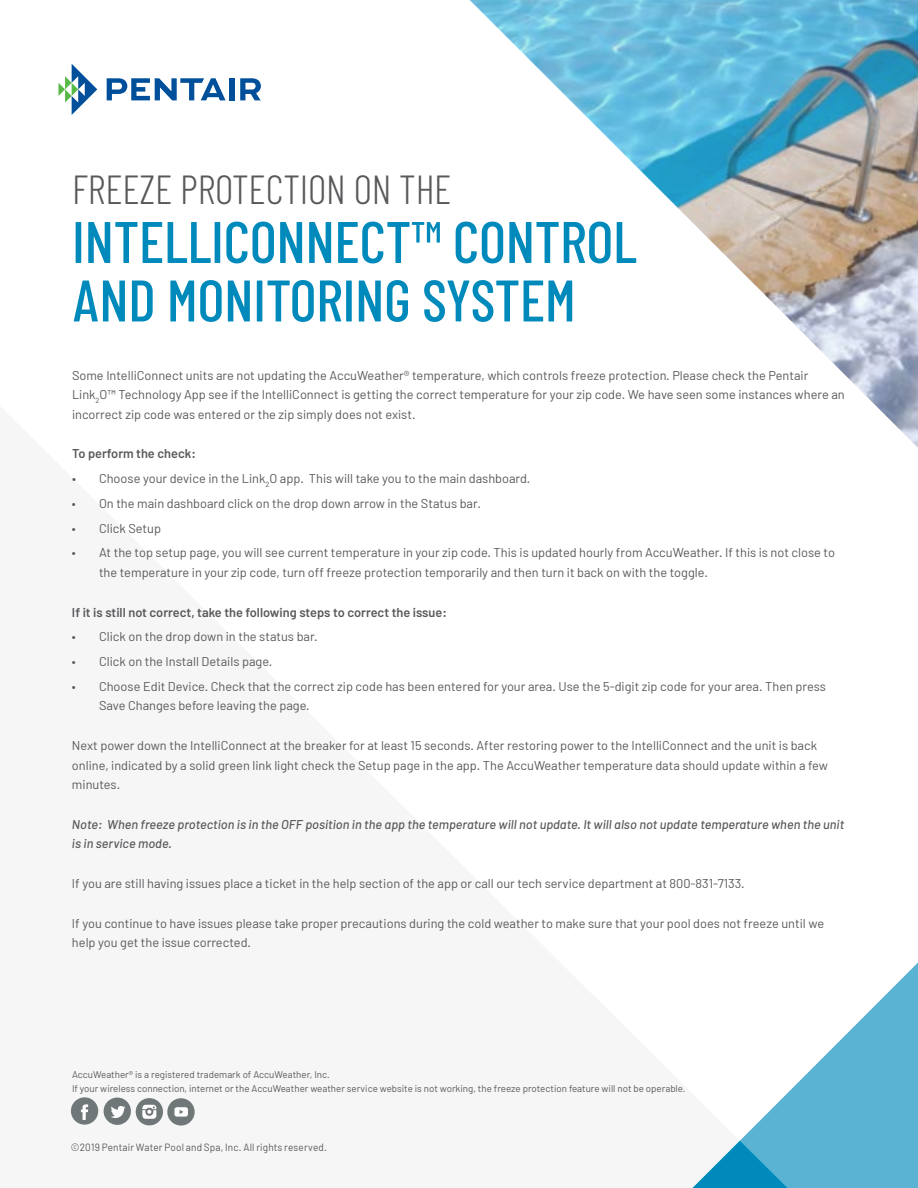
<style>
.page{position:relative;width:918px;height:1188px;background:#fff}
.page>*{position:absolute;margin:0;border:0;box-sizing:border-box;transform-origin:0 0}
.t1{font:500 58.5px/58.5px "Barlow Condensed";letter-spacing:-.005em;color:#008abc}
.t2{font:300 40.5px "Barlow Condensed";letter-spacing:-.005em;color:#58595b}
.t3{font:12.75px/19.5px "Barlow";color:#58595b}
.t4{font:italic 500 12.75px/19.5px "Barlow";color:#58595b}
.t5{font:600 12.75px "Barlow";color:#58595b}
.t6{font:10.5px "Barlow";letter-spacing:.015em;color:#58595b;scale:.95 1}
.t7{font:9.75px/13.5px "Barlow";color:#58595b}
</style>
<div class="page">
<svg style="left:470px;top:0;width:448px;height:448px"></svg>
<svg style="left:739px;top:962px;width:179px;height:226px;fill:#5ab3d3"></svg>
<svg style="left:692px;top:1141px;width:108px;height:47px"></svg>
<svg style="left:58px;top:64px;width:39px;height:51px"></svg>
<svg style="left:107px;top:78px;width:119px;height:22px"></svg>
<div style="left:229px;top:78px;width:5px;height:22px;background:#004f9a"></div>
<svg style="left:240px;top:78px;width:21px;height:22px"></svg>
<div style="left:71px;top:1097px;width:27px;height:28px;background:#6f7778;border-radius:50%"></div>
<svg style="left:81px;top:1104px;width:7px;height:16px"></svg>
<svg style="left:104px;top:1098px;width:27px;height:27px"></svg>
<div style="left:136px;top:1098px;width:27px;height:27px;background:#6f7778;border-radius:50%"></div>
<svg style="left:142px;top:1105px;width:14px;height:14px"></svg>
<div style="left:167px;top:1098px;width:28px;height:28px;background:#6f7778;border-radius:50%"></div>
<svg style="left:174px;top:1107px;width:14px;height:10px"></svg>
<h2 class="t2" style="left:72px;top:165px;width:381px">FREEZE PROTECTION ON THE</h2>
<h1 class="t1" style="left:72px;top:211px;width:566px">INTELLICONNECT™ CONTROL<br>AND MONITORING SYSTEM</h1>
<p class="t3" style="left:72px;top:365px;width:774px">Some IntelliConnect units are not updating the AccuWeather® temperature, which controls freeze protection. Please check the Pentair<br>Link<sub>2</sub>O™ Technology App see if the IntelliConnect is getting the correct temperature for your zip code. We have seen some instances where an incorrect zip code was entered or the zip simply does not exist.</p>
<p class="t5" style="left:72px;top:446px;width:126px">To perform the check:</p>
<p class="t3" style="left:72px;top:469px;width:460px">• Choose your device in the Link<sub>2</sub>O app. This will take you to the main dashboard.</p>
<p class="t3" style="left:72px;top:493px;width:410px">• On the main dashboard click on the drop down arrow in the Status bar.</p>
<p class="t3" style="left:72px;top:518px;width:91px">• Click Setup</p>
<p class="t3" style="left:99px;top:543px;width:738px;text-indent:-27px">• At the top setup page, you will see current temperature in your zip code. This is updated hourly from AccuWeather. If this is not close to the temperature in your zip code, turn off freeze protection temporarily and then turn it back on with the toggle.</p>
<p class="t5" style="left:72px;top:604px;width:376px">If it is still not correct, take the following steps to correct the issue:</p>
<p class="t3" style="left:72px;top:627px;width:247px">• Click on the drop down in the status bar.</p>
<p class="t3" style="left:72px;top:652px;width:202px">• Click on the Install Details page.</p>
<p class="t3" style="left:99px;top:676px;width:729px;text-indent:-27px">• Choose Edit Device. Check that the correct zip code has been entered for your area. Use the 5-digit zip code for your area. Then press<br>Save Changes before leaving the page.</p>
<p class="t3" style="left:72px;top:736px;width:757px">Next power down the IntelliConnect at the breaker for at least 15 seconds. After restoring power to the IntelliConnect and the unit is back online, indicated by a solid green link light check the Setup page in the app. The AccuWeather temperature data should update within a few minutes.</p>
<p class="t4" style="left:72px;top:814px;width:774px">Note: When freeze protection is in the OFF position in the app the temperature will not update. It will also not update temperature when the unit is in service mode.</p>
<p class="t3" style="left:72px;top:874px;width:674px">If you are still having issues place a ticket in the help section of the app or call our tech service department at 800-831-7133.</p>
<p class="t3" style="left:72px;top:913px;width:754px">If you continue to have issues please take proper precautions during the cold weather to make sure that your pool does not freeze until we help you get the issue corrected.</p>
<p class="t7" style="left:72px;top:1068px;width:615px">AccuWeather® is a registered trademark of AccuWeather, Inc.<br>If your wireless connection, internet or the AccuWeather weather service website is not working, the freeze protection feature will not be operable.</p>
<p class="t6" style="left:71px;top:1141px;width:271px">©2019 Pentair Water Pool and Spa, Inc. All rights reserved.</p>
</div>
